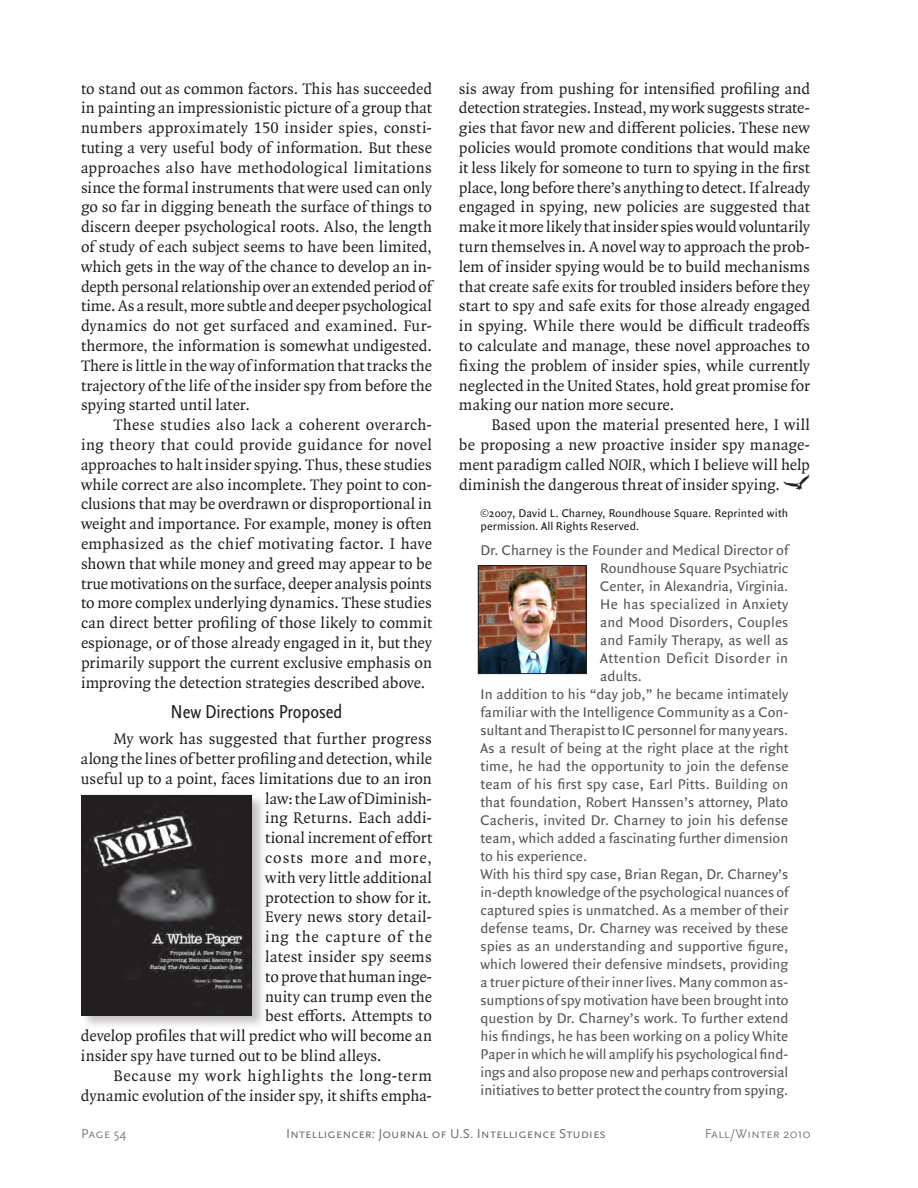
<style>
.page{position:relative;width:918px;height:1188px;background:#fff}
.page>*{position:absolute;margin:0;border:0;box-sizing:border-box;transform-origin:0 0}
.Title_Subhead{font:condensed 19.5px "Scala Sans OT";letter-spacing:-.005em;color:#231f20}
.t1{font:16.5px/19.8px "Quadraat OT";letter-spacing:.005em;color:#231f20;text-align:justify}
.t2{font:16.5px/19.8px "Quadraat OT";letter-spacing:.025em;color:#231f20;text-align:right}
.t3{font:16.5px "Quadraat OT";letter-spacing:.05em;color:#231f20}
.AuthorBio{font:15px/18px "Quadraat Sans OT";color:#57585a;text-align:justify}
.t4{font:13.5px "Scala Sans Caps";color:#6c6d70}
.t5{font:13.5px "Scala Sans Caps";color:#808285}
.Endnote_Indent{font:12px/13.5px "Quadraat Sans OT";letter-spacing:.005em;color:#231f20}
.s1{font-style:italic}
.s2{font-family:"Altemus Birds"}
</style>
<div class="page">
<img style="left:480px;top:567px;width:105px;height:105px">
<div style="left:478px;top:565px;width:109px;height:109px;border:1px solid #231f20"></div>
<div style="left:80px;top:794px;width:187px;height:236px;background:#333;opacity:.3"></div>
<img style="left:83px;top:797px;width:167px;height:217px">
<div style="left:81px;top:795px;width:171px;height:221px;border:1px solid #231f20"></div>
<p class="t1" style="left:81px;top:79px;width:353px">to stand out as common factors. This has succeeded in painting an impressionistic picture of a group that numbers approximately 150 insider spies, consti&shy;tuting a very useful body of information. But these approaches also have methodological limitations since the formal instruments that were used can only go so far in digging beneath the surface of things to discern deeper psychological roots. Also, the length of study of each subject seems to have been limited, which gets in the way of the chance to develop an in&shy;depth personal relationship over an extended period of time. As a result, more subtle and deeper psychological dynamics do not get surfaced and examined. Fur&shy;thermore, the information is somewhat undigested.<br>There is little in the way of information that tracks the trajectory of the life of the insider spy from before the spying started until later.</p>
<p class="t1" style="left:81px;top:415px;width:353px;text-indent:32px">These studies also lack a coherent overarch&shy;ing theory that could provide guidance for novel approaches to halt insider spying. Thus, these studies while correct are also incomplete. They point to con&shy;clusions that may be overdrawn or disproportional in weight and importance. For example, money is often emphasized as the chief motivating factor. I have shown that while money and greed may appear to be true motivations on the surface, deeper analysis points to more complex underlying dynamics. These studies can direct better profiling of those likely to commit espionage, or of those already engaged in it, but they primarily support the current exclusive emphasis on improving the detection strategies described above.</p>
<p class="Title_Subhead" style="left:171px;top:701px;width:173px">New Directions Proposed</p>
<p class="t1" style="left:113px;top:729px;width:320px">My work has suggested that further progress</p>
<p class="t1" style="left:81px;top:749px;width:352px">along the lines of better profiling and detection, while</p>
<p class="t1" style="left:81px;top:769px;width:352px">useful up to a point, faces limitations due to an iron</p>
<p class="t1" style="left:265px;top:789px;width:168px">law: the Law of Diminish-</p>
<p class="t1" style="left:265px;top:809px;width:168px">ing Returns. Each addi-</p>
<p class="t1" style="left:265px;top:828px;width:168px">tional increment of effort</p>
<p class="t3" style="left:265px;top:849px;width:168px">costs more and more,</p>
<p class="t1" style="left:265px;top:868px;width:168px">with very little additional</p>
<p class="t1" style="left:265px;top:888px;width:168px">protection to show for it.</p>
<p class="t1" style="left:265px;top:908px;width:168px">Every news story detail-</p>
<p class="t3" style="left:265px;top:928px;width:168px">ing the capture of the</p>
<p class="t1" style="left:265px;top:947px;width:168px">latest insider spy seems</p>
<p class="t1" style="left:265px;top:967px;width:168px">to prove that human inge-</p>
<p class="t1" style="left:265px;top:987px;width:168px">nuity can trump even the</p>
<p class="t1" style="left:265px;top:1007px;width:168px">best efforts. Attempts to</p>
<p class="t1" style="left:81px;top:1026px;width:353px">develop profiles that will predict who will become an</p>
<p class="t1" style="left:81px;top:1046px;width:302px">insider spy have turned out to be blind alleys.</p>
<p class="t2" style="left:81px;top:1066px;width:353px">Because my work highlights the long-term dynamic evolution of the insider spy, it shifts empha-</p>
<p class="t1" style="left:459px;top:79px;width:353px">sis away from pushing for intensified profiling and detection strategies. Instead, my work suggests strate&shy;gies that favor new and different policies. These new policies would promote conditions that would make it less likely for someone to turn to spying in the first place, long before there’s anything to detect. If already engaged in spying, new policies are suggested that make it more likely that insider spies would voluntarily turn themselves in. A novel way to approach the prob&shy;lem of insider spying would be to build mechanisms that create safe exits for troubled insiders before they start to spy and safe exits for those already engaged in spying. While there would be difficult tradeoffs to calculate and manage, these novel approaches to fixing the problem of insider spies, while currently neglected in the United States, hold great promise for making our nation more secure.</p>
<p class="t1" style="left:459px;top:415px;width:353px;text-indent:32px">Based upon the material presented here, I will be proposing a new proactive insider spy manage&shy;ment paradigm called <span class="s1">NOIR</span>, which I believe will help diminish the dangerous threat of insider spying. <span class="s2">H</span></p>
<p class="Endnote_Indent" style="left:481px;top:506px;width:309px">©2007, David L. Charney, Roundhouse Square. Reprinted with permission. All Rights Reserved.</p>
<p class="AuthorBio" style="left:600px;top:541px;width:190px;text-indent:-120px">Dr. Charney is the Founder and Medical Director of Roundhouse Square Psychiatric Center, in Alexandria, Virginia.<br>He has specialized in Anxiety and Mood Disorders, Couples and Family Therapy, as well as Attention Deficit Disorder in adults.</p>
<p class="AuthorBio" style="left:481px;top:685px;width:309px">In addition to his “day job,” he became intimately familiar with the Intelligence Community as a Con&shy;sultant and Therapist to IC personnel for many years.<br>As a result of being at the right place at the right time, he had the opportunity to join the defense team of his first spy case, Earl Pitts. Building on that foundation, Robert Hanssen’s attorney, Plato Cacheris, invited Dr. Charney to join his defense team, which added a fascinating further dimension to his experience.</p>
<p class="AuthorBio" style="left:481px;top:865px;width:309px">With his third spy case, Brian Regan, Dr. Charney’s in-depth knowledge of the psychological nuances of captured spies is unmatched. As a member of their defense teams, Dr. Charney was received by these spies as an understanding and supportive figure, which lowered their defensive mindsets, providing a truer picture of their inner lives. Many common as&shy;sumptions of spy motivation have been brought into question by Dr. Charney’s work. To further extend his findings, he has been working on a policy White Paper in which he will amplify his psychological find&shy;ings and also propose new and perhaps controversial initiatives to better protect the country from spying.</p>
<p class="t5" style="left:81px;top:1127px;width:47px">Page 54</p>
<p class="t4" style="left:286px;top:1127px;width:321px">Intelligencer: Journal of U.S. Intelligence Studies</p>
<p class="t5" style="left:705px;top:1127px;width:107px">Fall/Winter 2010</p>
</div>
